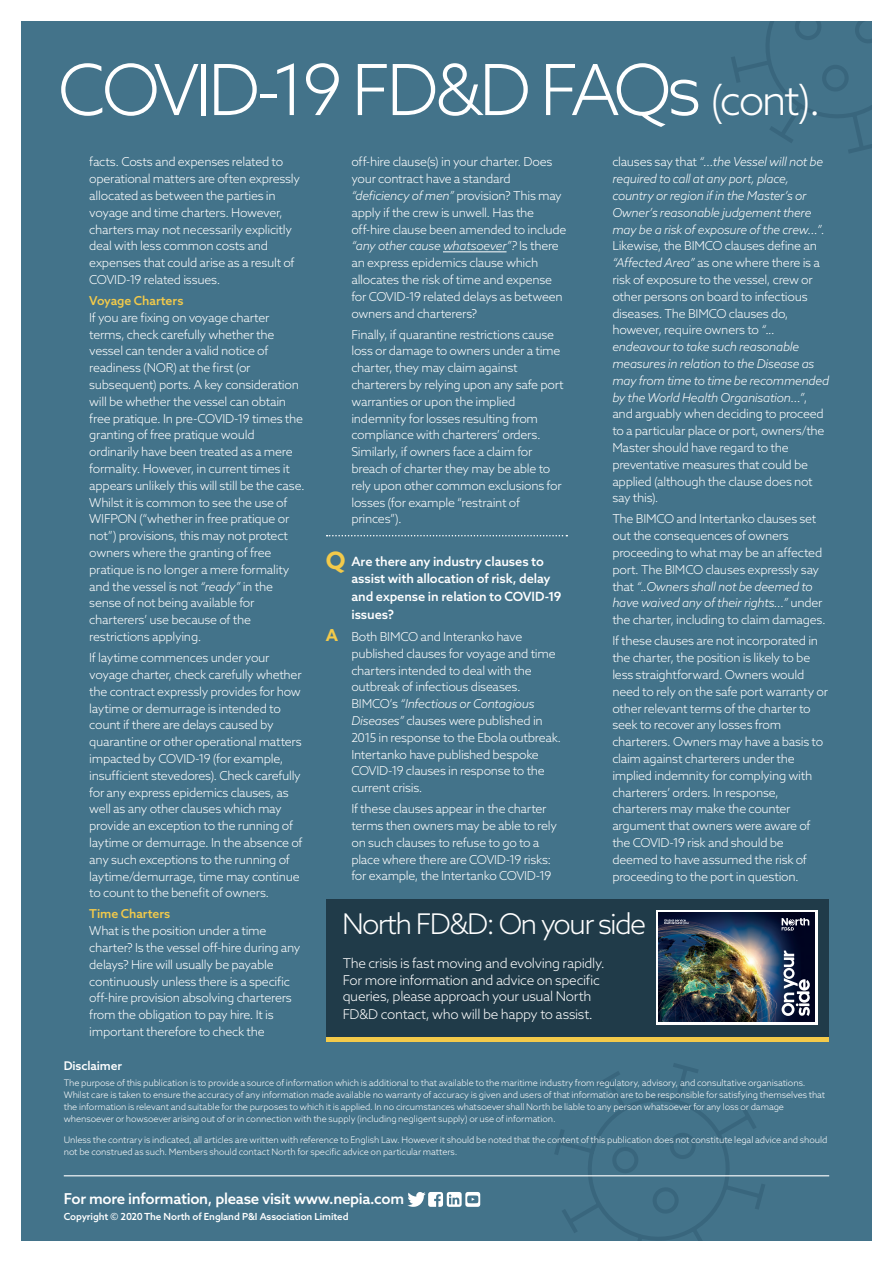
<style>
.page{position:relative;width:893px;height:1263px;background:#fff}
.page>*{position:absolute;margin:0;border:0;box-sizing:border-box;transform-origin:0 0}
.NORTH_-_Title{font:300 70.5px "Azo Sans";letter-spacing:-.06em;color:#fff}
.NORTH_-_Title-2{font:300 28.5px "Azo Sans";letter-spacing:-.06em;color:#fff}
.NORTH_-_Footer{font:500 15px "Azo Sans";letter-spacing:-.02em;color:#fff}
.NORTH_-_Q_A_-_Answer{font:300 13.5px/16.5px "Azo Sans";letter-spacing:-.025em;color:#fff}
.NORTH_-_Q_A_-_Questi{font:500 12.75px/17.5px "Azo Sans";letter-spacing:-.005em;color:#fff}
.NORTH_-_Q_A_-_Answer-2{font:300 12.3px/16.8px "Azo Sans";letter-spacing:-.02em;color:#fff}
.NORTH_-_Q_A_-_Answer-3{font:500 12.3px "Azo Sans";letter-spacing:-.005em;color:#f3ca4a}
.NORTH_-_Sub_Header{font:500 12px "Azo Sans";letter-spacing:-.01em;color:#fff}
.NORTH_-_Footer-2{font:500 9.75px "Azo Sans";letter-spacing:-.01em;color:#fff}
.NORTH_-_Disclaimer{font:300 9px/12px "Azo Sans";letter-spacing:-.01em;color:#fff}
.s1{font-size:42px}
.s2{font-style:italic}
.s3{font-weight:700;font-size:24px;color:#f3ca4a}
.s4{font-weight:700;font-size:16.5px;color:#f3ca4a}
</style>
<div class="page">
<div style="left:21px;top:21px;width:851px;height:1221px;background:#43738a"></div>
<svg style="left:731px;top:21px;width:141px;height:132px"></svg>
<svg style="left:551px;top:1063px;width:217px;height:179px"></svg>
<hr style="left:64px;top:1175px;width:765px;height:1px;background:#fff">
<svg style="left:407px;top:1192px;width:73px;height:15px"></svg>
<hr style="left:443px;top:252px;width:63px;height:1px;background:#fff">
<svg style="left:327px;top:535px;width:240px;height:1px"></svg>
<div style="left:326px;top:899px;width:503px;height:141px;background:#203b49"></div>
<div style="left:326px;top:1037px;width:503px;height:5px;background:#f3ca4a"></div>
<svg style="left:656px;top:910px;width:161px;height:114px;background:#babdc5"></svg>
<img style="left:659px;top:913px;width:156px;height:108px">
<svg style="left:664px;top:919px;width:24px;height:5px"></svg>
<svg style="left:782px;top:918px;width:27px;height:12px"></svg>
<svg style="left:782px;top:950px;width:28px;height:66px;background:#596074"></svg>
<p class="NORTH_-_Title" style="left:58px;top:44px;width:765px">COVID-19 FD&amp;D FAQs <span class="s1">(cont).</span></p>
<p class="NORTH_-_Q_A_-_Answer-2" style="left:89px;top:153px;width:212px">facts. Costs and expenses related to operational matters are often expressly allocated as between the parties in voyage and time charters. However, charters may not necessarily explicitly deal with less common costs and expenses that could arise as a result of COVID-19 related issues.</p>
<p class="NORTH_-_Q_A_-_Answer-3" style="left:89px;top:292px;width:96px">Voyage Charters</p>
<p class="NORTH_-_Q_A_-_Answer-2" style="left:89px;top:309px;width:217px">If you are fixing on voyage charter terms, check carefully whether the vessel can tender a valid notice of readiness (NOR) at the first (or subsequent) ports. A key consideration will be whether the vessel can obtain free pratique. In pre-COVID-19 times the granting of free pratique would ordinarily have been treated as a mere formality. However, in current times it appears unlikely this will still be the case.<br>Whilst it is common to see the use of WIFPON (“whether in free pratique or not”) provisions, this may not protect owners where the granting of free pratique is no longer a mere formality and the vessel is not <span class="s2">“ready”</span> in the sense of not being available for charterers’ use because of the restrictions applying.</p>
<p class="NORTH_-_Q_A_-_Answer-2" style="left:89px;top:649px;width:215px">If laytime commences under your voyage charter, check carefully whether the contract expressly provides for how laytime or demurrage is intended to count if there are delays caused by quarantine or other operational matters impacted by COVID-19 (for example, insufficient stevedores). Check carefully for any express epidemics clauses, as well as any other clauses which may provide an exception to the running of laytime or demurrage. In the absence of any such exceptions to the running of laytime/demurrage, time may continue to count to the benefit of owners.</p>
<p class="NORTH_-_Q_A_-_Answer-3" style="left:89px;top:906px;width:83px">Time Charters</p>
<p class="NORTH_-_Q_A_-_Answer-2" style="left:89px;top:922px;width:213px">What is the position under a time charter? Is the vessel off-hire during any delays? Hire will usually be payable continuously unless there is a specific off-hire provision absolving charterers from the obligation to pay hire. It is important therefore to check the</p>
<p class="NORTH_-_Q_A_-_Answer-2" style="left:351px;top:153px;width:217px">off-hire clause(s) in your charter. Does your contract have a standard <span class="s2">“deficiency of men”</span> provision? This may apply if the crew is unwell. Has the off-hire clause been amended to include <span class="s2">“any other cause whatsoever”?</span> Is there an express epidemics clause which allocates the risk of time and expense for COVID-19 related delays as between owners and charterers?</p>
<p class="NORTH_-_Q_A_-_Answer-2" style="left:351px;top:326px;width:214px">Finally, if quarantine restrictions cause loss or damage to owners under a time charter, they may claim against charterers by relying upon any safe port warranties or upon the implied indemnity for losses resulting from compliance with charterers’ orders.<br>Similarly, if owners face a claim for breach of charter they may be able to rely upon other common exclusions for losses (for example “restraint of princes”).</p>
<p class="NORTH_-_Q_A_-_Questi" style="left:351px;top:553px;width:212px;text-indent:-26px"><span class="s3">Q</span> Are there any industry clauses to assist with allocation of risk, delay and expense in relation to COVID-19 issues?</p>
<p class="NORTH_-_Q_A_-_Answer-2" style="left:351px;top:628px;width:211px;text-indent:-26px"><span class="s4">A</span> Both BIMCO and Interanko have published clauses for voyage and time charters intended to deal with the outbreak of infectious diseases.<br>BIMCO’s <span class="s2">“Infectious or Contagious Diseases”</span> clauses were published in 2015 in response to the Ebola outbreak.<br>Intertanko have published bespoke COVID-19 clauses in response to the current crisis.</p>
<p class="NORTH_-_Q_A_-_Answer-2" style="left:351px;top:800px;width:207px">If these clauses appear in the charter terms then owners may be able to rely on such clauses to refuse to go to a place where there are COVID-19 risks: for example, the Intertanko COVID-19</p>
<p class="NORTH_-_Q_A_-_Answer-2" style="left:612px;top:153px;width:218px">clauses say that <span class="s2">“…the Vessel will not be required to call at any port, place, country or region if in the Master’s or Owner’s reasonable judgement there may be a risk of exposure of the crew…”</span>.<br>Likewise, the BIMCO clauses define an <span class="s2">“Affected Area”</span> as one where there is a risk of exposure to the vessel, crew or other persons on board to infectious diseases. The BIMCO clauses do, however, require owners to <span class="s2">“... endeavour to take such reasonable measures in relation to the Disease as may from time to time be recommended by the World Health Organisation…”</span>, and arguably when deciding to proceed to a particular place or port, owners/the Master should have regard to the preventative measures that could be applied (although the clause does not say this).</p>
<p class="NORTH_-_Q_A_-_Answer-2" style="left:612px;top:510px;width:215px">The BIMCO and Intertanko clauses set out the consequences of owners proceeding to what may be an affected port. The BIMCO clauses expressly say that <span class="s2">“..Owners shall not be deemed to have waived any of their rights…”</span> under the charter, including to claim damages.</p>
<p class="NORTH_-_Q_A_-_Answer-2" style="left:612px;top:632px;width:217px">If these clauses are not incorporated in the charter, the position is likely to be less straightforward. Owners would need to rely on the safe port warranty or other relevant terms of the charter to seek to recover any losses from charterers. Owners may have a basis to claim against charterers under the implied indemnity for complying with charterers’ orders. In response, charterers may make the counter argument that owners were aware of the COVID-19 risk and should be deemed to have assumed the risk of proceeding to the port in question.</p>
<p class="NORTH_-_Title-2" style="left:342px;top:905px;width:306px">North FD&amp;D: On your side</p>
<p class="NORTH_-_Q_A_-_Answer" style="left:343px;top:955px;width:264px">The crisis is fast moving and evolving rapidly.<br>For more information and advice on specific queries, please approach your usual North</p>
<p class="NORTH_-_Q_A_-_Answer" style="left:343px;top:1006px;width:252px">FD&amp;D contact, who will be happy to assist.</p>
<p class="NORTH_-_Sub_Header" style="left:64px;top:1058px;width:60px">Disclaimer</p>
<p class="NORTH_-_Disclaimer" style="left:64px;top:1077px;width:763px">The purpose of this publication is to provide a source of information which is additional to that available to the maritime industry from regulatory, advisory, and consultative organisations.<br>Whilst care is taken to ensure the accuracy of any information made available no warranty of accuracy is given and users of that information are to be responsible for satisfying themselves that the information is relevant and suitable for the purposes to which it is applied. In no circumstances whatsoever shall North be liable to any person whatsoever for any loss or damage whensoever or howsoever arising out of or in connection with the supply (including negligent supply) or use of information.</p>
<p class="NORTH_-_Disclaimer" style="left:64px;top:1133px;width:765px">Unless the contrary is indicated, all articles are written with reference to English Law. However it should be noted that the content of this publication does not constitute legal advice and should not be construed as such. Members should contact North for specific advice on particular matters.</p>
<p class="NORTH_-_Footer" style="left:64px;top:1189px;width:342px">For more information, please visit www.nepia.com</p>
<p class="NORTH_-_Footer-2" style="left:64px;top:1210px;width:286px">Copyright © 2020 The North of England P&amp;I Association Limited</p>
</div>
